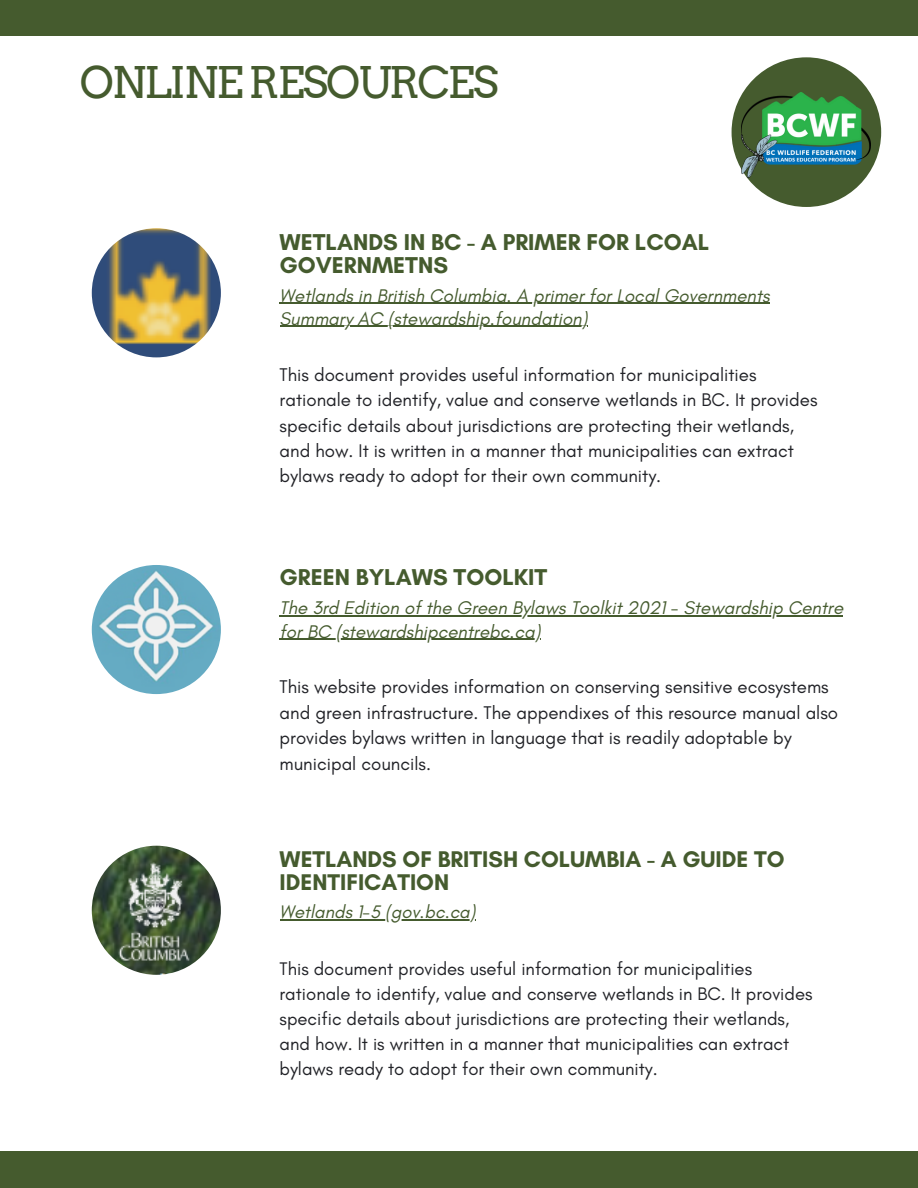
<style>
.page{position:relative;width:918px;height:1188px;background:#fff}
.page>*{position:absolute;margin:0;border:0;box-sizing:border-box;transform-origin:0 0}
.t1{font:43.65px "Arvo";letter-spacing:-.05em;color:#455b2e}
.t2{font:700 23.4px/23.2px "Glacial Indifference";color:#455b2e}
.t3{font:700 23.1px/23.1px "Glacial Indifference";color:#455b2e}
.t4{font:18.6px/25.3px "Glacial Indifference";color:#212227}
.t5{font:italic 18.6px/23.2px "Glacial Indifference";color:#455b2e}
.t6{font:18.45px/25.2px "Glacial Indifference";color:#212227}
.t7{font:italic 18.45px "Glacial Indifference";color:#455b2e}
</style>
<div class="page">
<div style="left:732px;top:57px;width:149px;height:150px;background:#455b2e;border-radius:50%"></div>
<img style="left:92px;top:228px;width:129px;height:129px;border-radius:50%">
<img style="left:92px;top:565px;width:129px;height:129px;border-radius:50%">
<img style="left:92px;top:846px;width:129px;height:129px;border-radius:50%">
<div style="left:0;top:1151px;width:918px;height:37px;background:#455b2e"></div>
<div style="left:0;top:0;width:918px;height:36px;background:#455b2e"></div>
<img style="left:742px;top:92px;width:128px;height:86px">
<hr style="left:280px;top:303px;width:490px;height:1px;background:#455b2e">
<hr style="left:280px;top:326px;width:308px;height:1px;background:#455b2e">
<hr style="left:280px;top:615px;width:563px;height:1px;background:#455b2e">
<hr style="left:280px;top:639px;width:261px;height:1px;background:#455b2e">
<hr style="left:280px;top:920px;width:196px;height:1px;background:#455b2e">
<p class="t1" style="left:80px;top:56px;width:420px">ONLINE RESOURCES</p>
<p class="t2" style="left:280px;top:230px;width:431px">WETLANDS IN BC - A PRIMER FOR LCOAL<br>GOVERNMETNS</p>
<p class="t5" style="left:280px;top:283px;width:492px">Wetlands in British Columbia. A primer for Local Governments<br>Summary AC (stewardship.foundation)</p>
<p class="t4" style="left:280px;top:362px;width:539px">This document provides useful information for municipalities rationale to identify, value and conserve wetlands in BC. It provides specific details about jurisdictions are protecting their wetlands, and how. It is written in a manner that municipalities can extract bylaws ready to adopt for their own community.</p>
<p class="t2" style="left:280px;top:565px;width:269px">GREEN BYLAWS TOOLKIT</p>
<p class="t5" style="left:280px;top:596px;width:565px">The 3rd Edition of the Green Bylaws Toolkit 2021 - Stewardship Centre for BC (stewardshipcentrebc.ca)</p>
<p class="t4" style="left:280px;top:674px;width:560px">This website provides information on conserving sensitive ecosystems and green infrastructure. The appendixes of this resource manual also provides bylaws written in language that is readily adoptable by municipal councils.</p>
<p class="t3" style="left:280px;top:847px;width:507px">WETLANDS OF BRITISH COLUMBIA - A GUIDE TO<br>IDENTIFICATION</p>
<p class="t7" style="left:280px;top:901px;width:197px">Wetlands 1-5 (gov.bc.ca)</p>
<p class="t6" style="left:280px;top:956px;width:534px">This document provides useful information for municipalities rationale to identify, value and conserve wetlands in BC. It provides specific details about jurisdictions are protecting their wetlands, and how. It is written in a manner that municipalities can extract bylaws ready to adopt for their own community.</p>
</div>
